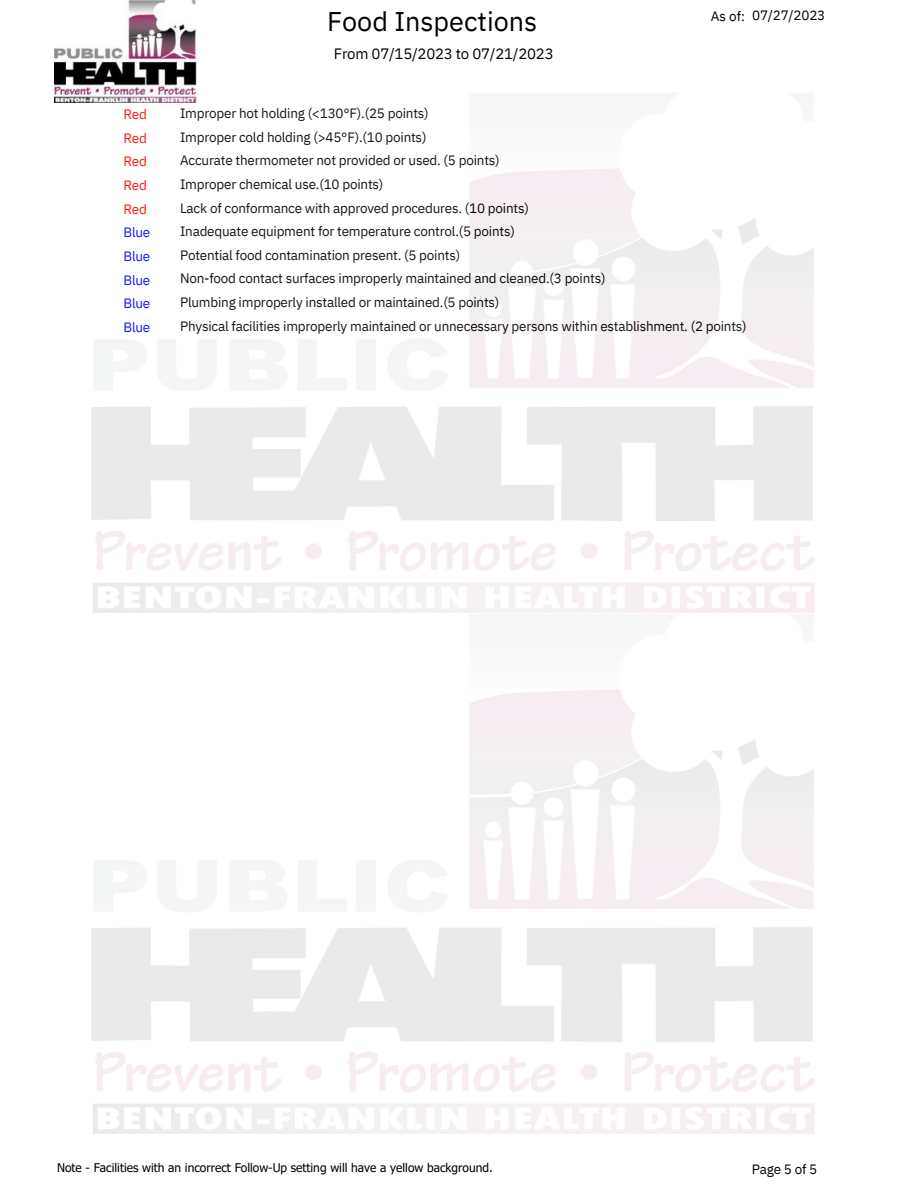
<style>
.page{position:relative;width:918px;height:1188px;background:#fff}
.page>*{position:absolute;margin:0;border:0;box-sizing:border-box;transform-origin:0 0}
.t1{font:27px "IBM Plex Sans";color:#000}
.t2{font:15px "IBM Plex Sans";letter-spacing:-.015em;color:#000}
.t3{font:13.5px "IBM Plex Sans";letter-spacing:-.015em;color:#000}
.t4{font:13.5px/23.7px "IBM Plex Sans";letter-spacing:-.015em;color:#00f}
.t5{font:12px "Tahoma";color:#000}
.s1{color:#f00}
</style>
<div class="page">
<img style="left:54px;top:0;width:143px;height:102px">
<img style="left:92px;top:92px;width:723px;height:1042px">
<p class="t1" style="left:327px;top:3px;width:212px">Food Inspections</p>
<p class="t3" style="left:711px;top:7px;width:36px">As of:</p>
<p class="t2" style="left:334px;top:44px;width:221px">From 07/15/2023 to 07/21/2023</p>
<p class="t3" style="left:752px;top:6px;width:75px">07/27/2023</p>
<p class="t4" style="left:123px;top:102px;width:28px"><span class="s1">Red<br>Red<br>Red<br>Red<br>Red<br></span>Blue<br>Blue<br>Blue<br>Blue<br>Blue</p>
<p class="t3" style="left:180px;top:104px;width:250px">Improper hot holding (&lt;130°F).(25 points)</p>
<p class="t3" style="left:180px;top:128px;width:248px">Improper cold holding (&gt;45°F).(10 points)</p>
<p class="t3" style="left:180px;top:151px;width:321px">Accurate thermometer not provided or used. (5 points)</p>
<p class="t3" style="left:180px;top:175px;width:205px">Improper chemical use.(10 points)</p>
<p class="t3" style="left:180px;top:199px;width:350px">Lack of conformance with approved procedures. (10 points)</p>
<p class="t3" style="left:180px;top:222px;width:336px">Inadequate equipment for temperature control.(5 points)</p>
<p class="t3" style="left:180px;top:246px;width:282px">Potential food contamination present. (5 points)</p>
<p class="t3" style="left:180px;top:270px;width:427px">Non-food contact surfaces improperly maintained and cleaned.(3 points)</p>
<p class="t3" style="left:180px;top:293px;width:321px">Plumbing improperly installed or maintained.(5 points)</p>
<p class="t3" style="left:180px;top:317px;width:568px">Physical facilities improperly maintained or unnecessary persons within establishment. (2 points)</p>
<p class="t5" style="left:57px;top:1160px;width:437px">Note - Facilities with an incorrect Follow-Up setting will have a yellow background.</p>
<p class="t3" style="left:752px;top:1160px;width:67px">Page 5 of 5</p>
</div>
